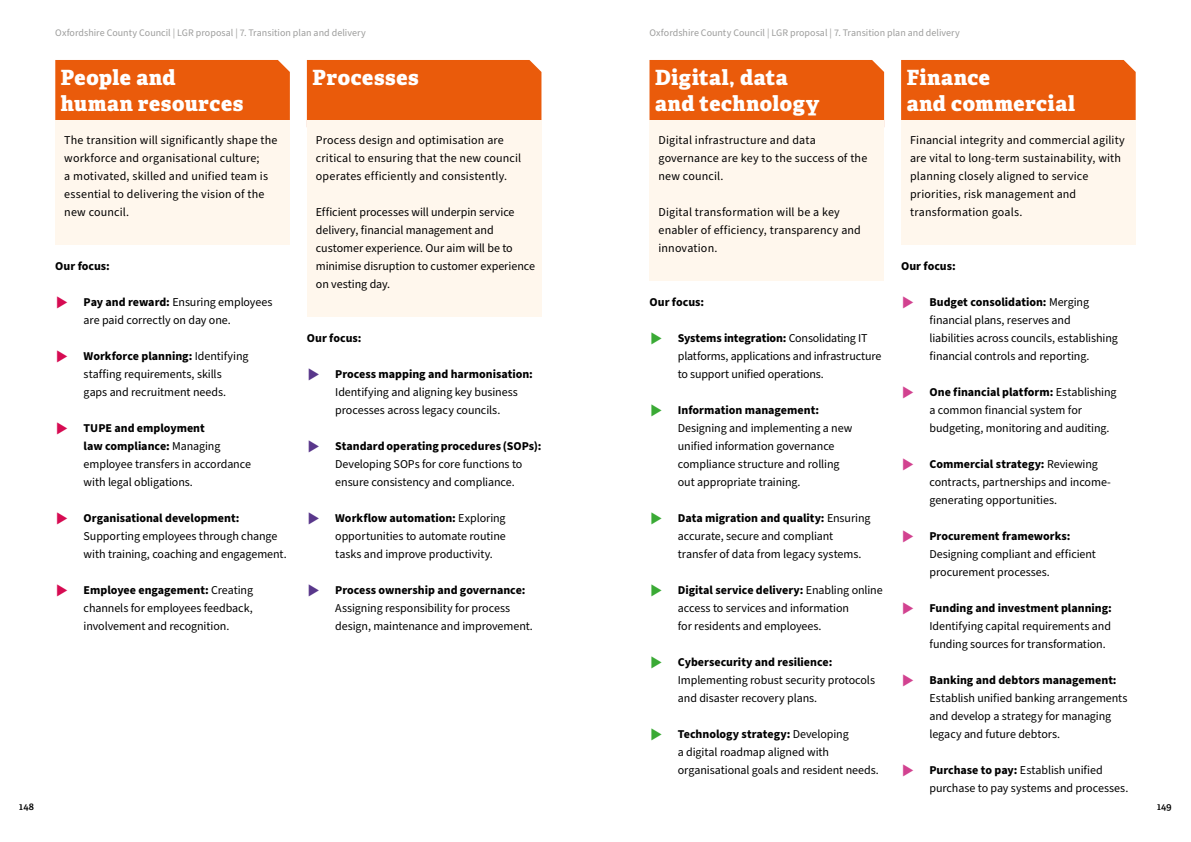
<style>
.page{position:relative;width:1191px;height:842px;background:#fff}
.page>*{position:absolute;margin:0;border:0;box-sizing:border-box;transform-origin:0 0}
.H5_-__WS-TITLE_-_Orange{font:800 21px/26px "Adelle";letter-spacing:.025em;color:#fff}
.P_-_Focus_-_Orange{font:12px/18px "Source Sans Pro";letter-spacing:-.005em;color:#000}
.P_-_Focus_-_Orange-2{font:12px/18px "Source Sans Pro";letter-spacing:.015em;color:#000}
.P_-_Bold_intro_text_1COL{font:700 12px "Source Sans Pro";color:#000}
.t1{font:10px "Source Sans Pro";color:#9d9d9c}
.t2{font:600 10px "Adelle";letter-spacing:.02em;color:#000}
.s1{font-family:"Adelle";font-weight:700;font-size:20px;color:#d60b52}
.s2{font-weight:700}
.s3{font-family:"Adelle";font-weight:700;font-size:20px;color:#59378b}
.s4{font-family:"Adelle";font-weight:700;font-size:20px;color:#3aaa35}
.s5{font-family:"Adelle";font-weight:700;font-size:20px;color:#d24290}
</style>
<div class="page">
<div style="left:55px;top:60px;width:235px;height:60px;background:#ea5b0b"></div>
<div style="left:55px;top:120px;width:235px;height:124px;background:#fff7ed"></div>
<div style="left:307px;top:60px;width:234px;height:60px;background:#ea5b0b"></div>
<div style="left:307px;top:120px;width:234px;height:196px;background:#fff7ed"></div>
<div style="left:649px;top:60px;width:235px;height:60px;background:#ea5b0b"></div>
<div style="left:649px;top:120px;width:235px;height:160px;background:#fff7ed"></div>
<div style="left:901px;top:60px;width:234px;height:60px;background:#ea5b0b"></div>
<div style="left:901px;top:120px;width:234px;height:124px;background:#fff7ed"></div>
<p class="t1" style="left:55px;top:26px;width:312px">Oxfordshire County Council | LGR proposal | 7. Transition plan and delivery</p>
<p class="t1" style="left:649px;top:26px;width:312px">Oxfordshire County Council | LGR proposal | 7. Transition plan and delivery</p>
<h5 class="H5_-__WS-TITLE_-_Orange" style="left:61px;top:65px;width:184px">People and human resources</h5>
<p class="P_-_Focus_-_Orange-2" style="left:64px;top:131px;width:215px">The transition will significantly shape the workforce and organisational culture;<br>a motivated, skilled and unified team is essential to delivering the vision of the new council.</p>
<p class="P_-_Bold_intro_text_1COL" style="left:55px;top:258px;width:56px">Our focus:</p>
<p class="P_-_Focus_-_Orange" style="left:84px;top:293px;width:190px;text-indent:-28px"><span class="s1">▶</span> <span class="s2">Pay and reward:</span> Ensuring employees are paid correctly on day one.</p>
<p class="P_-_Focus_-_Orange" style="left:55px;top:347px;width:195px;text-align:center"><span class="s1">▶</span> <span class="s2">Workforce planning:</span> Identifying staffing requirements, skills<br>gaps and recruitment needs.</p>
<p class="P_-_Focus_-_Orange" style="left:84px;top:419px;width:169px;text-indent:-28px"><span class="s1">▶</span> <span class="s2">TUPE and employment<br>law compliance:</span> Managing employee transfers in accordance with legal obligations.</p>
<p class="P_-_Focus_-_Orange" style="left:84px;top:509px;width:205px;text-indent:-28px"><span class="s1">▶</span> <span class="s2">Organisational development:<br></span>Supporting employees through change with training, coaching and engagement.</p>
<p class="P_-_Focus_-_Orange" style="left:84px;top:581px;width:171px;text-align:justify;text-indent:-28px"><span class="s1">▶</span> <span class="s2">Employee engagement:</span> Creating channels for employees feedback, involvement and recognition.</p>
<h5 class="H5_-__WS-TITLE_-_Orange" style="left:312px;top:65px;width:108px">Processes</h5>
<p class="P_-_Focus_-_Orange-2" style="left:316px;top:131px;width:207px">Process design and optimisation are critical to ensuring that the new council operates efficiently and consistently.</p>
<p class="P_-_Focus_-_Orange" style="left:316px;top:203px;width:221px">Efficient processes will underpin service delivery, financial management and customer experience. Our aim will be to minimise disruption to customer experience on vesting day.</p>
<p class="P_-_Bold_intro_text_1COL" style="left:307px;top:330px;width:56px">Our focus:</p>
<p class="P_-_Focus_-_Orange" style="left:335px;top:365px;width:199px;text-indent:-28px"><span class="s3">▶</span> <span class="s2">Process mapping and harmonisation:<br></span>Identifying and aligning key business processes across legacy councils.</p>
<p class="P_-_Focus_-_Orange" style="left:335px;top:437px;width:208px;text-indent:-28px"><span class="s3">▶</span> <span class="s2">Standard operating procedures (SOPs):<br></span>Developing SOPs for core functions to ensure consistency and compliance.</p>
<p class="P_-_Focus_-_Orange" style="left:335px;top:509px;width:172px;text-align:justify;text-indent:-28px"><span class="s3">▶</span> <span class="s2">Workflow automation:</span> Exploring opportunities to automate routine tasks and improve productivity.</p>
<p class="P_-_Focus_-_Orange" style="left:335px;top:581px;width:199px;text-indent:-28px"><span class="s3">▶</span> <span class="s2">Process ownership and governance:<br></span>Assigning responsibility for process design, maintenance and improvement.</p>
<h5 class="H5_-__WS-TITLE_-_Orange" style="left:655px;top:65px;width:166px">Digital, data and technology</h5>
<p class="P_-_Focus_-_Orange-2" style="left:658px;top:131px;width:210px">Digital infrastructure and data governance are key to the success of the new council.</p>
<p class="P_-_Focus_-_Orange-2" style="left:658px;top:203px;width:204px">Digital transformation will be a key enabler of efficiency, transparency and innovation.</p>
<p class="P_-_Bold_intro_text_1COL" style="left:649px;top:294px;width:56px">Our focus:</p>
<p class="P_-_Focus_-_Orange" style="left:678px;top:329px;width:205px;text-indent:-28px"><span class="s4">▶</span> <span class="s2">Systems integration:</span> Consolidating IT platforms, applications and infrastructure to support unified operations.</p>
<p class="P_-_Focus_-_Orange" style="left:678px;top:401px;width:176px;text-indent:-28px"><span class="s4">▶</span> <span class="s2">Information management:<br></span>Designing and implementing a new unified information governance compliance structure and rolling out appropriate training.</p>
<p class="P_-_Focus_-_Orange" style="left:678px;top:509px;width:194px;text-indent:-28px"><span class="s4">▶</span> <span class="s2">Data migration and quality:</span> Ensuring accurate, secure and compliant transfer of data from legacy systems.</p>
<p class="P_-_Focus_-_Orange" style="left:678px;top:581px;width:206px;text-indent:-28px"><span class="s4">▶</span> <span class="s2">Digital service delivery:</span> Enabling online access to services and information<br>for residents and employees.</p>
<p class="P_-_Focus_-_Orange" style="left:678px;top:653px;width:199px;text-indent:-28px"><span class="s4">▶</span> <span class="s2">Cybersecurity and resilience:<br></span>Implementing robust security protocols and disaster recovery plans.</p>
<p class="P_-_Focus_-_Orange" style="left:678px;top:725px;width:202px;text-indent:-28px"><span class="s4">▶</span> <span class="s2">Technology strategy:</span> Developing<br>a digital roadmap aligned with organisational goals and resident needs.</p>
<h5 class="H5_-__WS-TITLE_-_Orange" style="left:906px;top:65px;width:170px">Finance<br>and commercial</h5>
<p class="P_-_Focus_-_Orange" style="left:910px;top:131px;width:216px">Financial integrity and commercial agility are vital to long-term sustainability, with planning closely aligned to service priorities, risk management and transformation goals.</p>
<p class="P_-_Bold_intro_text_1COL" style="left:901px;top:258px;width:56px">Our focus:</p>
<p class="P_-_Focus_-_Orange" style="left:929px;top:293px;width:190px;text-indent:-28px"><span class="s5">▶</span> <span class="s2">Budget consolidation:</span> Merging financial plans, reserves and liabilities across councils, establishing financial controls and reporting.</p>
<p class="P_-_Focus_-_Orange" style="left:929px;top:383px;width:189px;text-indent:-28px"><span class="s5">▶</span> <span class="s2">One financial platform:</span> Establishing a common financial system for budgeting, monitoring and auditing.</p>
<p class="P_-_Focus_-_Orange" style="left:929px;top:455px;width:183px;text-indent:-28px"><span class="s5">▶</span> <span class="s2">Commercial strategy:</span> Reviewing contracts, partnerships and income&shy;generating opportunities.</p>
<p class="P_-_Focus_-_Orange" style="left:929px;top:527px;width:168px;text-indent:-28px"><span class="s5">▶</span> <span class="s2">Procurement frameworks:<br></span>Designing compliant and efficient procurement processes.</p>
<p class="P_-_Focus_-_Orange" style="left:929px;top:599px;width:184px;text-align:justify;text-indent:-28px"><span class="s5">▶</span> <span class="s2">Funding and investment planning:<br></span>Identifying capital requirements and funding sources for transformation.</p>
<p class="P_-_Focus_-_Orange" style="left:929px;top:671px;width:200px;text-indent:-28px"><span class="s5">▶</span> <span class="s2">Banking and debtors management:<br></span>Establish unified banking arrangements and develop a strategy for managing legacy and future debtors.</p>
<p class="P_-_Focus_-_Orange" style="left:929px;top:761px;width:200px;text-indent:-28px"><span class="s5">▶</span> <span class="s2">Purchase to pay:</span> Establish unified purchase to pay systems and processes.</p>
<p class="t2" style="left:19px;top:800px;width:16px">148</p>
<p class="t2" style="left:1157px;top:800px;width:16px">149</p>
</div>
